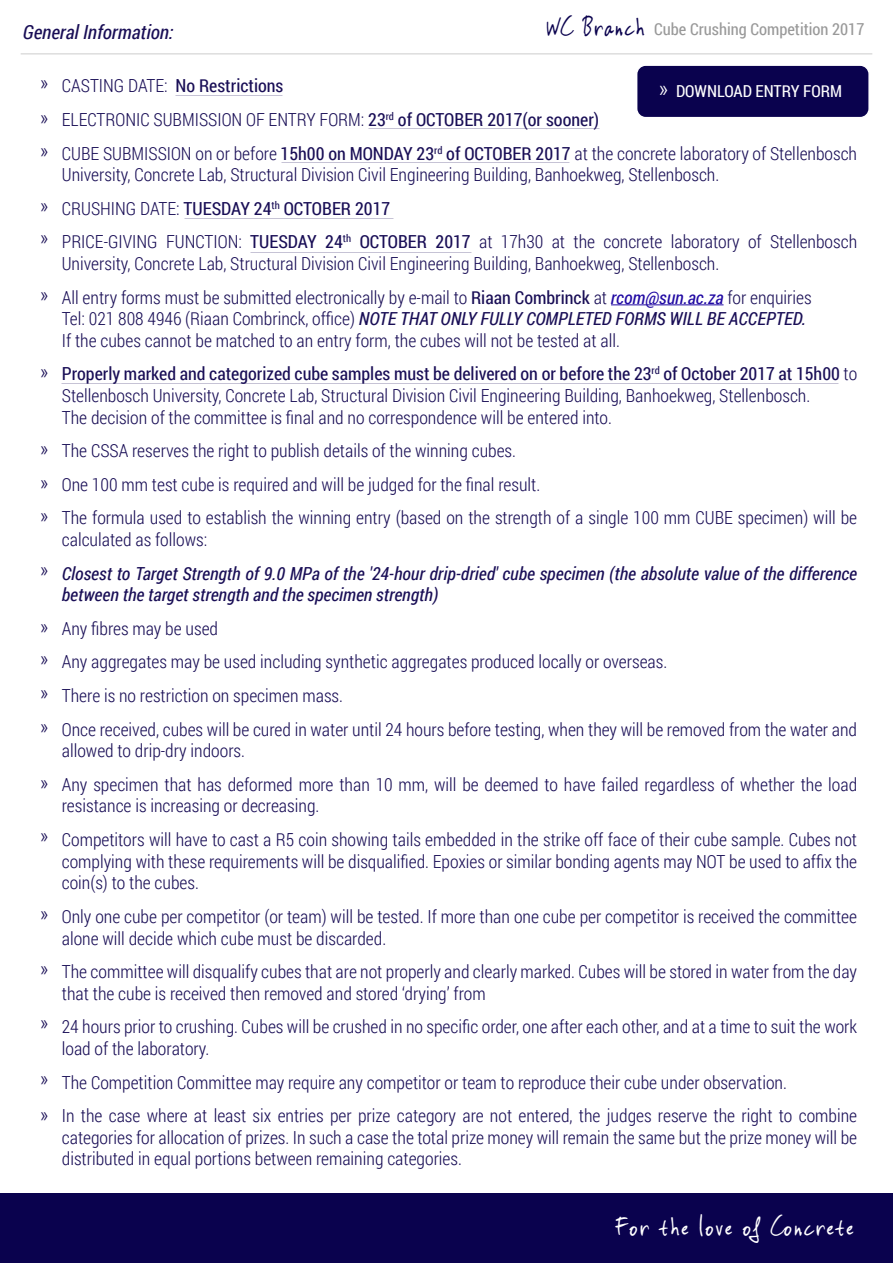
<style>
.page{position:relative;width:893px;height:1263px;background:#fff}
.page>*{position:absolute;margin:0;border:0;box-sizing:border-box;transform-origin:0 0}
.t1{font:28.5px "Vinc Hand";color:#fff}
.t2{font:300 21px/33.8px "Roboto Condensed";color:#190e56}
.t3{font:italic 19.5px "Roboto Condensed";color:#190e56}
.t4{font:300 18px/33.6px "Roboto Condensed";color:#190e56}
.t5{font:italic 18px/21.6px "Roboto Condensed";color:#190e56}
.t6{font:16.5px "Roboto Condensed";color:#999}
.t7{font:16.5px "Roboto Condensed";color:#fff}
.s1{font-family:"Vinc Hand";font-size:27.6px;color:#0a024e}
.s2{font-weight:400}
.s3{font-weight:400;font-style:italic;color:#210aa3}
.s4{font-weight:400;font-style:italic}
.s5{font-weight:300;font-size:24px}
</style>
<div class="page">
<div style="left:0;top:1193px;width:893px;height:70px;background:#0a024e"></div>
<hr style="left:611px;top:304px;width:112px;height:1px;background:#210aa3">
<hr style="left:21px;top:54px;width:851px;height:1px;background:#ccc">
<div style="left:637px;top:65px;width:232px;height:53px;background:#0a024e;border-radius:9px"></div>
<div style="left:636px;top:64px;width:234px;height:54px;border:2px solid #fff;border-radius:9px"></div>
<p class="t3" style="left:23px;top:19px;width:152px">General Information:</p>
<p class="t6" style="left:546px;top:17px;width:320px"><span class="s1">WC Branch</span> Cube Crushing Competition 2017</p>
<p class="t2" style="left:40px;top:65px;width:10px;text-align:justify">» » »</p>
<p class="t2" style="left:40px;top:189px;width:10px;line-height:31.8px">» »</p>
<p class="t2" style="left:40px;top:277px;width:10px">»</p>
<p class="t2" style="left:40px;top:354px;width:10px">»</p>
<p class="t2" style="left:40px;top:431px;width:10px;text-align:justify">» » »</p>
<p class="t2" style="left:40px;top:552px;width:10px">»</p>
<p class="t2" style="left:40px;top:610px;width:10px;line-height:32px">» »</p>
<p class="t2" style="left:40px;top:675px;width:10px">» »</p>
<p class="t2" style="left:40px;top:765px;width:10px">»</p>
<p class="t2" style="left:40px;top:818px;width:10px">»</p>
<p class="t2" style="left:40px;top:896px;width:10px">»</p>
<p class="t2" style="left:40px;top:951px;width:10px">»</p>
<p class="t2" style="left:40px;top:1005px;width:10px">»</p>
<p class="t2" style="left:40px;top:1060px;width:10px;line-height:35.5px">» »</p>
<p class="t4" style="left:62px;top:69px;width:797px">CASTING DATE: <span class="s2">No Restrictions<br></span>ELECTRONIC SUBMISSION OF ENTRY FORM: <span class="s2">23</span><sup>rd</sup> <span class="s2">of OCTOBER 2017(or sooner)<br></span>CUBE SUBMISSION on or before <span class="s2">15h00 on MONDAY 23</span><sup>rd</sup> <span class="s2">of OCTOBER 2017</span> at the concrete laboratory of Stellenbosch</p>
<p class="t4" style="left:62px;top:157px;width:797px">University, Concrete Lab, Structural Division Civil Engineering Building, Banhoekweg, Stellenbosch.<br>CRUSHING DATE: <span class="s2">TUESDAY 24</span><sup>th</sup> <span class="s2">OCTOBER 2017<br></span>PRICE-GIVING FUNCTION: <span class="s2">TUESDAY 24</span><sup>th</sup> <span class="s2">OCTOBER 2017</span> at 17h30 at the concrete laboratory of Stellenbosch</p>
<p class="t4" style="left:62px;top:246px;width:751px">University, Concrete Lab, Structural Division Civil Engineering Building, Banhoekweg, Stellenbosch.<br>All entry forms must be submitted electronically by e-mail to <span class="s2">Riaan Combrinck</span> at <span class="s3">rcom@sun.ac.za</span> for enquiries</p>
<p class="t4" style="left:62px;top:307px;width:746px;line-height:21.6px">Tel: 021 808 4946 (Riaan Combrinck, office) <span class="s4">NOTE THAT ONLY FULLY COMPLETED FORMS WILL BE ACCEPTED.<br></span>If the cubes cannot be matched to an entry form, the cubes will not be tested at all.</p>
<p class="t4" style="left:62px;top:363px;width:797px;line-height:21.6px"><span class="s2">Properly marked and categorized cube samples must be delivered on or before the 23</span><sup>rd</sup> <span class="s2">of October 2017 at 15h00</span> to<br>Stellenbosch University, Concrete Lab, Structural Division Civil Engineering Building, Banhoekweg, Stellenbosch.<br>The decision of the committee is final and no correspondence will be entered into.</p>
<p class="t4" style="left:62px;top:433px;width:797px">The CSSA reserves the right to publish details of the winning cubes.<br>One 100 mm test cube is required and will be judged for the final result.<br>The formula used to establish the winning entry (based on the strength of a single 100 mm CUBE specimen) will be</p>
<p class="t4" style="left:62px;top:522px;width:147px">calculated as follows:</p>
<p class="t5" style="left:62px;top:562px;width:797px">Closest to Target Strength of 9.0 MPa of the '24-hour drip-dried' cube specimen (the absolute value of the difference between the target strength and the specimen strength)</p>
<p class="t4" style="left:62px;top:611px;width:797px">Any fibres may be used<br>Any aggregates may be used including synthetic aggregates produced locally or overseas.<br>There is no restriction on specimen mass.<br>Once received, cubes will be cured in water until 24 hours before testing, when they will be removed from the water and</p>
<p class="t4" style="left:62px;top:733px;width:797px">allowed to drip-dry indoors.<br>Any specimen that has deformed more than 10 mm, will be deemed to have failed regardless of whether the load</p>
<p class="t4" style="left:62px;top:789px;width:797px">resistance is increasing or decreasing.<br>Competitors will have to cast a R5 coin showing tails embedded in the strike off face of their cube sample. Cubes not</p>
<p class="t4" style="left:62px;top:850px;width:797px;line-height:21.6px">complying with these requirements will be disqualified. Epoxies or similar bonding agents may NOT be used to affix the coin(s) to the cubes.</p>
<p class="t4" style="left:62px;top:905px;width:797px;line-height:21.6px">Only one cube per competitor (or team) will be tested. If more than one cube per competitor is received the committee alone will decide which cube must be discarded.</p>
<p class="t4" style="left:62px;top:960px;width:797px;line-height:21.6px">The committee will disqualify cubes that are not properly and clearly marked. Cubes will be stored in water from the day that the cube is received then removed and stored ‘drying’ from</p>
<p class="t4" style="left:62px;top:1015px;width:797px;line-height:21.6px">24 hours prior to crushing. Cubes will be crushed in no specific order, one after each other, and at a time to suit the work load of the laboratory.</p>
<p class="t4" style="left:62px;top:1065px;width:797px">The Competition Committee may require any competitor or team to reproduce their cube under observation.<br>In the case where at least six entries per prize category are not entered, the judges reserve the right to combine</p>
<p class="t4" style="left:62px;top:1126px;width:797px;line-height:21.6px">categories for allocation of prizes. In such a case the total prize money will remain the same but the prize money will be distributed in equal portions between remaining categories.</p>
<p class="t7" style="left:659px;top:80px;width:185px"><span class="s5">»</span> DOWNLOAD ENTRY FORM</p>
<h1 class="t1" style="left:615px;top:1208px;width:241px">For the love of Concrete</h1>
</div>
